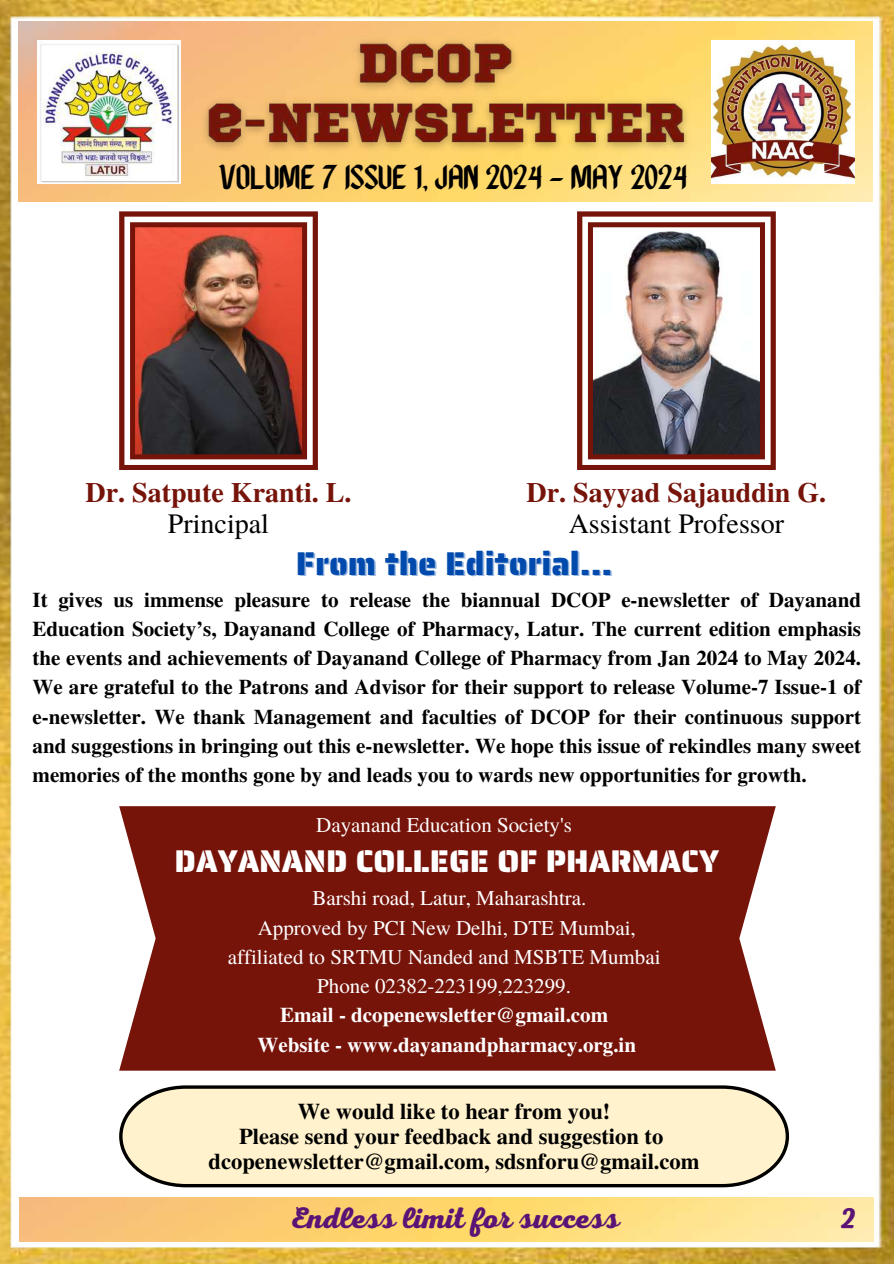
<style>
.page{position:relative;width:894px;height:1264px;background:#fff}
.page>*{position:absolute;margin:0;border:0;box-sizing:border-box;transform-origin:0 0}
.t1{font:900 34.5px "Martires Pro";color:#000}
.t2{font:33px "Saira Stencil One";color:#004aad}
.t3{font:31.5px "Saira Stencil One";color:#fff}
.t4{font:700 30px "Nexa Script";color:#5a1476}
.t5{font:700 28.05px "Te X Gyre Termes";color:#76140a}
.t6{font:28.05px "Te X Gyre Termes";color:#000}
.t7{font:700 22.5px/24.8px "Te X Gyre Termes";color:#000;text-align:center}
.t8{font:700 21px/29.2px "Te X Gyre Termes";color:#000;text-align:justify}
.t9{font:21px/29.2px "Te X Gyre Termes";color:#fff;text-align:center}
.t10{font:700 21px/29.2px "Te X Gyre Termes";color:#fff;text-align:center}
</style>
<div class="page">
<img style="left:0;top:0;width:893px;height:1263px">
<img style="left:18px;top:22px;width:854px;height:180px">
<img style="left:19px;top:1197px;width:854px;height:44px">
<img style="left:119px;top:211px;width:199px;height:259px">
<img style="left:577px;top:211px;width:198px;height:259px">
<svg style="left:119px;top:1085px;width:669px;height:102px;background:#ede1c0"></svg>
<div style="left:119px;top:806px;width:656px;height:264px;background:#76140a"></div>
<img style="left:37px;top:40px;width:143px;height:143px">
<img style="left:711px;top:40px;width:142px;height:143px">
<img style="left:194px;top:30px;width:504px;height:128px">
<h1 class="t1" style="left:218px;top:154px;width:470px">VOLUME 7 ISSUE 1, JAN 2024 - MAY 2024</h1>
<h3 class="t5" style="left:85px;top:470px;width:267px">Dr. Satpute Kranti. L.</h3>
<h3 class="t6" style="left:168px;top:504px;width:103px">Principal</h3>
<h3 class="t5" style="left:526px;top:470px;width:301px">Dr. Sayyad Sajauddin G.</h3>
<h3 class="t6" style="left:568px;top:504px;width:217px">Assistant Professor</h3>
<h2 class="t2" style="left:296px;top:537px;width:318px">From the Editorial...</h2>
<p class="t8" style="left:32px;top:583px;width:829px">It gives us immense pleasure to release the biannual DCOP e-newsletter of Dayanand Education Society’s, Dayanand College of Pharmacy, Latur. The current edition emphasis the events and achievements of Dayanand College of Pharmacy from Jan 2024 to May 2024.<br>We are grateful to the Patrons and Advisor for their support to release Volume-7 Issue-1 of e-newsletter. We thank Management and faculties of DCOP for their continuous support and suggestions in bringing out this e-newsletter. We hope this issue of rekindles many sweet memories of the months gone by and leads you to wards new opportunities for growth.</p>
<p class="t9" style="left:316px;top:809px;width:257px">Dayanand Education Society's</p>
<h3 class="t3" style="left:175px;top:835px;width:545px">DAYANAND COLLEGE OF PHARMACY</h3>
<p class="t9" style="left:228px;top:882px;width:434px">Barshi road, Latur, Maharashtra.<br>Approved by PCI New Delhi, DTE Mumbai, affiliated to SRTMU Nanded and MSBTE Mumbai Phone 02382-223199,223299.</p>
<p class="t10" style="left:257px;top:999px;width:380px">Email - dcopenewsletter@gmail.com<br>Website - www.dayanandpharmacy.org.in</p>
<p class="t7" style="left:208px;top:1098px;width:492px">We would like to hear from you!<br>Please send your feedback and suggestion to dcopenewsletter@gmail.com, sdsnforu@gmail.com</p>
<h3 class="t4" style="left:289px;top:1201px;width:332px">Endless limit for success</h3>
<h3 class="t4" style="left:840px;top:1201px;width:17px">2</h3>
</div>
